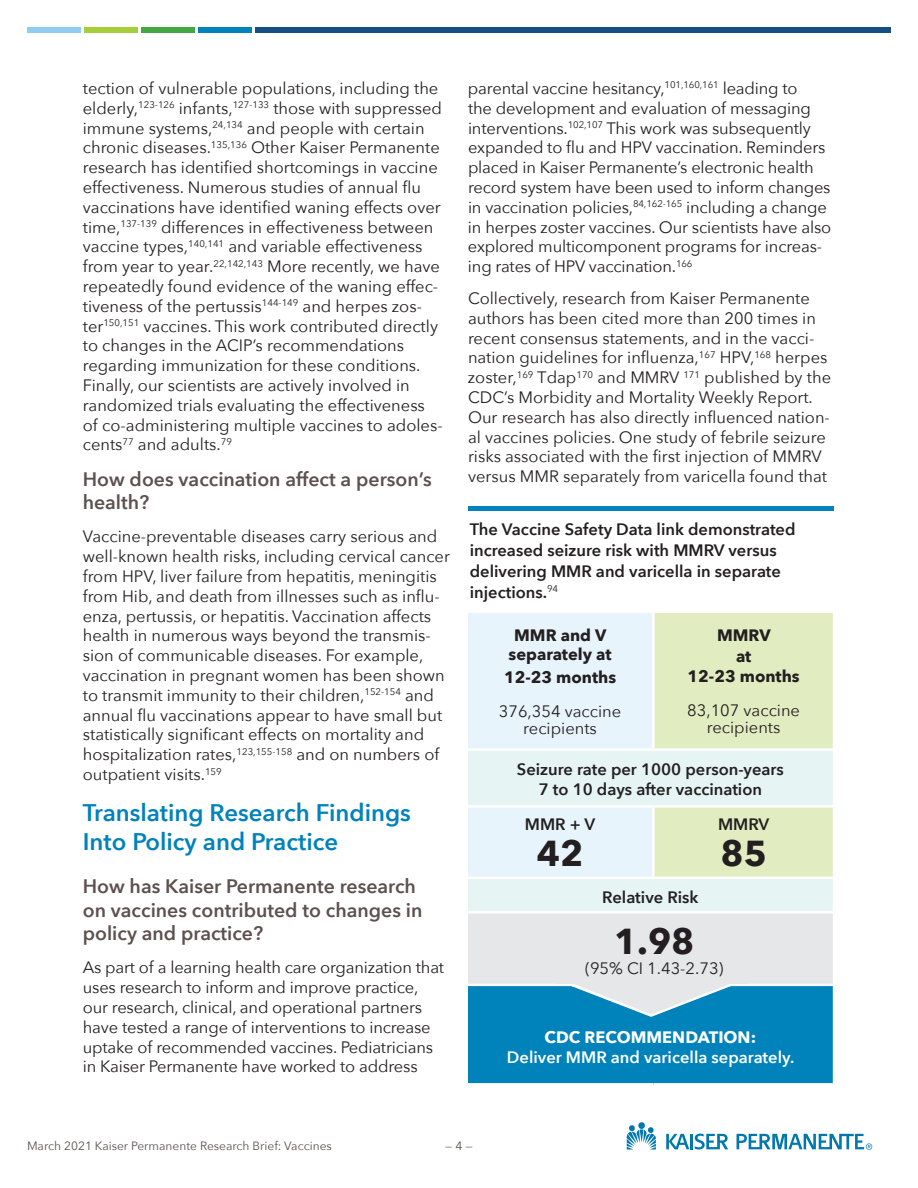
<style>
.page{position:relative;width:918px;height:1188px;background:#fff}
.page>*{position:absolute;margin:0;border:0;box-sizing:border-box;transform-origin:0 0}
.t1{font:700 36px "Avenir Next";color:#231f20}
.Blue_Header2_H2{font:600 24px/28.8px "Avenir Next";color:#0082bb}
.Gray_Subheader3_H3{font:600 19.5px/23.4px "Avenir Next";color:#5d514e}
.Body_Text{font:16.5px/19.8px "Avenir Next";color:#231f20}
.t2{font:600 16.5px/21px "Avenir Next";color:#231f20}
.t3{font:600 16.5px/20.4px "Avenir Next";color:#fff;text-align:center}
.t4{font:700 16.5px/20.4px "Avenir Next";color:#231f20;text-align:center}
.t5{font:12px "Avenir Next";color:#5d514e}
.s1{font-weight:700}
</style>
<div class="page">
<div style="left:27px;top:27px;width:54px;height:5px;background:#8fcef1"></div>
<div style="left:84px;top:27px;width:54px;height:5px;background:#a6ce39"></div>
<div style="left:141px;top:27px;width:54px;height:5px;background:#43a842"></div>
<div style="left:198px;top:27px;width:54px;height:5px;background:#0082bb"></div>
<div style="left:255px;top:27px;width:636px;height:5px;background:#144e82"></div>
<svg style="left:627px;top:1125px;width:29px;height:25px"></svg>
<div style="left:638px;top:1122px;width:7px;height:7px;background:#0078ae;border-radius:50%"></div>
<hr style="left:690px;top:1134px;width:3px;height:15px;background:#0078ae">
<svg style="left:666px;top:1134px;width:23px;height:15px"></svg>
<svg style="left:695px;top:1134px;width:33px;height:16px"></svg>
<svg style="left:737px;top:1134px;width:135px;height:16px"></svg>
<div style="left:468px;top:613px;width:184px;height:135px;background:#e8f4fb"></div>
<div style="left:655px;top:613px;width:178px;height:135px;background:#e1edc1"></div>
<svg style="left:468px;top:751px;width:365px;height:160px;background:#e5f2e9"></svg>
<div style="left:467px;top:912px;width:367px;height:73px;background:#e6e7e9"></div>
<div style="left:467px;top:985px;width:367px;height:99px;background:#0082bb"></div>
<hr style="left:466px;top:911px;width:187px;height:2px;background:#fff">
<hr style="left:466px;top:914px;width:2px;height:70px;background:#fff">
<hr style="left:653px;top:911px;width:182px;height:2px;background:#fff">
<hr style="left:833px;top:914px;width:2px;height:70px;background:#fff">
<hr style="left:466px;top:984px;width:187px;height:2px;background:#fff">
<hr style="left:466px;top:986px;width:2px;height:97px;background:#fff">
<hr style="left:653px;top:984px;width:182px;height:2px;background:#fff">
<hr style="left:833px;top:986px;width:2px;height:97px;background:#fff">
<hr style="left:466px;top:1083px;width:187px;height:3px;background:#fff">
<hr style="left:653px;top:1083px;width:182px;height:3px;background:#fff">
<hr style="left:466px;top:805px;width:187px;height:3px;background:#fff">
<hr style="left:653px;top:805px;width:182px;height:3px;background:#fff">
<hr style="left:652px;top:808px;width:3px;height:69px;background:#fff">
<hr style="left:466px;top:877px;width:187px;height:2px;background:#fff">
<hr style="left:653px;top:877px;width:182px;height:2px;background:#fff">
<svg style="left:559px;top:984px;width:190px;height:33px"></svg>
<hr style="left:468px;top:507px;width:365px;height:4px;background:#0082bb">
<p class="Body_Text" style="left:83px;top:78px;width:361px">tection of vulnerable populations, including the elderly,<sup>123-126</sup> infants,<sup>127-133</sup> those with suppressed immune systems,<sup>24,134</sup> and people with certain chronic diseases.<sup>135,136</sup> Other Kaiser Permanente research has identified shortcomings in vaccine effectiveness. Numerous studies of annual flu vaccinations have identified waning effects over time,<sup>137-139</sup> differences in effectiveness between vaccine types,<sup>140,141</sup> and variable effectiveness from year to year.<sup>22,142,143</sup> More recently, we have repeatedly found evidence of the waning effec&shy;tiveness of the pertussis<sup>144-149</sup> and herpes zos&shy;ter<sup>150,151</sup> vaccines. This work contributed directly to changes in the ACIP’s recommendations regarding immunization for these conditions.<br>Finally, our scientists are actively involved in randomized trials evaluating the effectiveness of co-administering multiple vaccines to adoles&shy;cents<sup>77</sup> and adults.<sup>79</sup></p>
<h3 class="Gray_Subheader3_H3" style="left:83px;top:467px;width:350px">How does vaccination affect a person’s health?</h3>
<p class="Body_Text" style="left:83px;top:526px;width:369px">Vaccine-preventable diseases carry serious and well-known health risks, including cervical cancer from HPV, liver failure from hepatitis, meningitis from Hib, and death from illnesses such as influ&shy;enza, pertussis, or hepatitis. Vaccination affects health in numerous ways beyond the transmis&shy;sion of communicable diseases. For example, vaccination in pregnant women has been shown to transmit immunity to their children,<sup>152-154</sup> and annual flu vaccinations appear to have small but statistically significant effects on mortality and hospitalization rates,<sup>123,155-158</sup> and on numbers of outpatient visits.<sup>159</sup></p>
<h2 class="Blue_Header2_H2" style="left:83px;top:797px;width:330px">Translating Research Findings<br>Into Policy and Practice</h2>
<h3 class="Gray_Subheader3_H3" style="left:83px;top:874px;width:341px">How has Kaiser Permanente research on vaccines contributed to changes in policy and practice?</h3>
<p class="Body_Text" style="left:83px;top:957px;width:363px">As part of a learning health care organization that uses research to inform and improve practice, our research, clinical, and operational partners have tested a range of interventions to increase uptake of recommended vaccines. Pediatricians in Kaiser Permanente have worked to address</p>
<p class="Body_Text" style="left:468px;top:78px;width:365px">parental vaccine hesitancy,<sup>101,160,161</sup> leading to<br>the development and evaluation of messaging interventions.<sup>102,107</sup> This work was subsequently expanded to flu and HPV vaccination. Reminders placed in Kaiser Permanente’s electronic health record system have been used to inform changes in vaccination policies,<sup>84,162-165</sup> including a change in herpes zoster vaccines. Our scientists have also explored multicomponent programs for increas&shy;ing rates of HPV vaccination.<sup>166</sup></p>
<p class="Body_Text" style="left:468px;top:288px;width:365px">Collectively, research from Kaiser Permanente authors has been cited more than 200 times in recent consensus statements, and in the vacci&shy;nation guidelines for influenza,<sup>167</sup> HPV,<sup>168</sup> herpes zoster,<sup>169</sup> Tdap<sup>170</sup> and MMRV <sup>171</sup> published by the CDC’s Morbidity and Mortality Weekly Report.<br>Our research has also directly influenced nation&shy;al vaccines policies. One study of febrile seizure risks associated with the first injection of MMRV versus MMR separately from varicella found that</p>
<h2 class="t2" style="left:470px;top:518px;width:327px">The Vaccine Safety Data link demonstrated increased seizure risk with MMRV versus delivering MMR and varicella in separate injections.<sup>94</sup></h2>
<p class="t4" style="left:509px;top:625px;width:104px;line-height:19.5px">MMR and V separately at</p>
<p class="t4" style="left:504px;top:667px;width:114px">12-23 months</p>
<p class="Body_Text" style="left:499px;top:701px;width:124px;line-height:17.4px;text-align:center">376,354 vaccine recipients</p>
<p class="t4" style="left:688px;top:625px;width:114px">MMRV<br>at<br>12-23 months</p>
<p class="Body_Text" style="left:687px;top:701px;width:114px;line-height:17.4px;text-align:center">83,107 vaccine recipients</p>
<p class="t2" style="left:517px;top:758px;width:268px;line-height:20.4px;text-align:center">Seizure rate per 1000 person-years<br>7 to 10 days after vaccination</p>
<p class="t2" style="left:525px;top:814px;width:72px">MMR + V</p>
<p class="t1" style="left:537px;top:822px;width:48px">42</p>
<p class="t2" style="left:718px;top:814px;width:53px">MMRV</p>
<p class="t1" style="left:720px;top:822px;width:48px">85</p>
<p class="t2" style="left:602px;top:887px;width:98px">Relative Risk</p>
<p class="t1" style="left:614px;top:910px;width:82px">1.98</p>
<p class="Body_Text" style="left:585px;top:958px;width:140px">(95% CI 1.43-2.73)</p>
<p class="t3" style="left:507px;top:1026px;width:289px"><span class="s1">CDC RECOMMENDATION:<br></span>Deliver MMR and varicella separately.</p>
<p class="t5" style="left:27px;top:1135px;width:306px">March 2021 Kaiser Permanente Research Brief: Vaccines</p>
<p class="t5" style="left:445px;top:1135px;width:29px">— 4 —</p>
</div>
